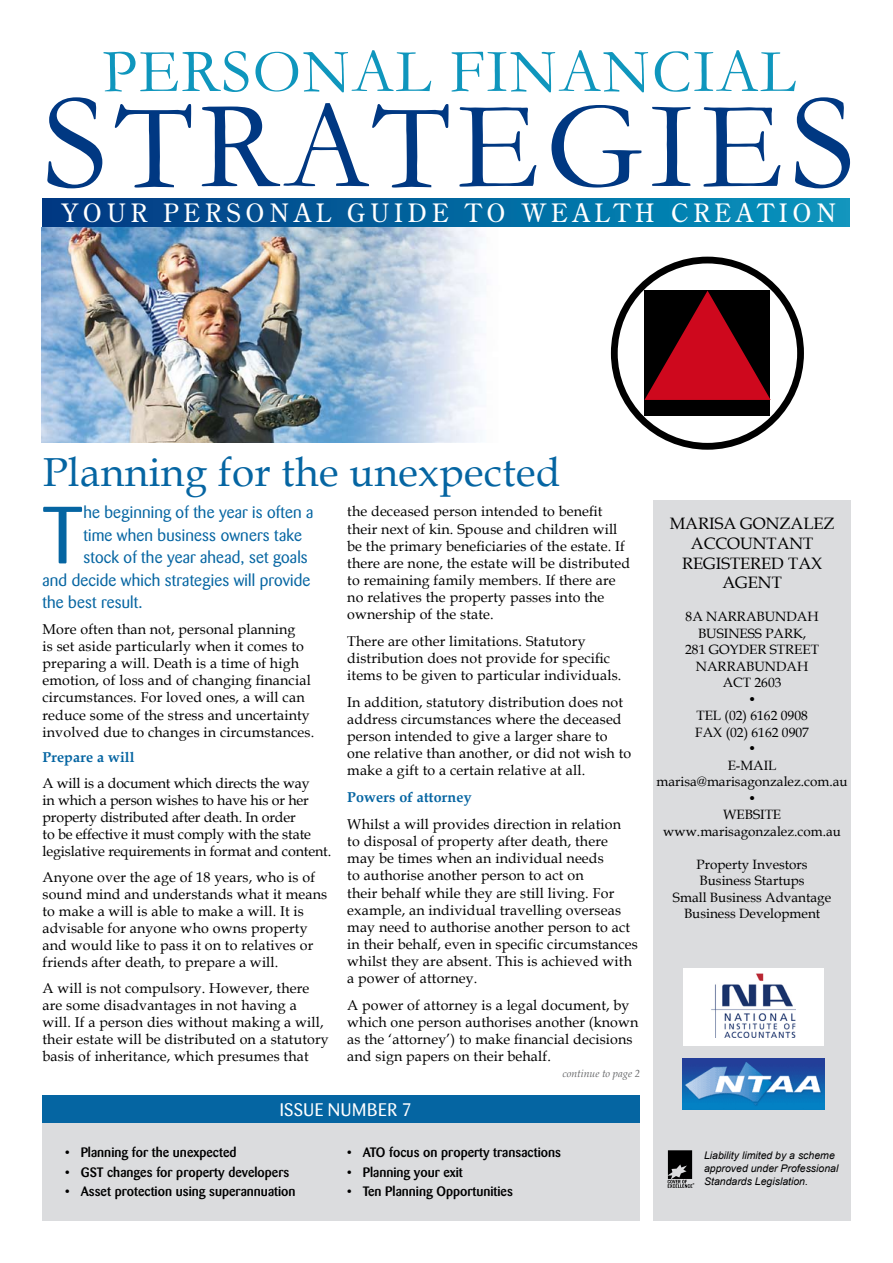
<style>
.page{position:relative;width:893px;height:1263px;background:#fff}
.page>*{position:absolute;margin:0;border:0;box-sizing:border-box;transform-origin:0 0}
.t1{font:126.45px "Garamond";letter-spacing:.05em;color:#003882}
.t2{font:80.25px "Barmeno";color:#0565a2}
.t3{font:62.1px "Garamond";letter-spacing:.025em;color:#0f96bd}
.t4{font:40.5px "Book Antiqua";letter-spacing:.01em;color:#0565a2}
.t5{font:25.35px "Century Old Style Std";letter-spacing:.2em;color:#fff}
.t6{font:18px "Barmeno";letter-spacing:.04em;color:#fff}
.t7{font:16.5px "Barmeno";letter-spacing:.01em;color:#0565a2}
.t8{font:16.5px/19.8px "Book Antiqua";color:#000;text-align:center}
.t9{font:14.25px/17.1px "Book Antiqua";letter-spacing:.01em;color:#000}
.t10{font:14.25px/17.1px "Book Antiqua";letter-spacing:-.01em;color:#000}
.t11{font:700 14.25px "Book Antiqua";letter-spacing:.01em;color:#0565a2}
.t12{font:13.5px/16.5px "Book Antiqua";color:#000;text-align:center}
.t13{font:500 13.5px "Barmeno";color:#000}
.t14{font:italic 10.5px/12.6px "Arial";color:#000}
.t15{font:italic 10.5px "Book Antiqua";color:#646567}
.s1{font-size:137.85px}
</style>
<div class="page">
<div style="left:653px;top:500px;width:197px;height:720px;background:#dbdcde"></div>
<div style="left:43px;top:1107px;width:597px;height:113px;background:#dbdcde"></div>
<div style="left:43px;top:1095px;width:597px;height:28px;background:#0565a2"></div>
<div style="left:684px;top:968px;width:140px;height:77px;background:#fff"></div>
<img style="left:42px;top:227px;width:441px;height:215px">
<div style="left:42px;top:198px;width:807px;height:29px;background:linear-gradient(to right,#003680,#0696be)"></div>
<svg style="left:668px;top:1150px;width:26px;height:38px"></svg>
<div style="left:644px;top:290px;width:126px;height:126px;background:#000"></div>
<div style="left:611px;top:257px;width:193px;height:193px;border:7px solid #000;border-radius:50%"></div>
<svg style="left:644px;top:291px;width:127px;height:109px"></svg>
<img style="left:711px;top:974px;width:85px;height:63px">
<img style="left:682px;top:1058px;width:142px;height:52px">
<h3 class="t3" style="left:102px;top:30px;width:695px">PERSONAL FINANCIAL</h3>
<h1 class="t1" style="left:42px;top:61px;width:815px"><span class="s1">S</span>TRATEGIE<span class="s1">S</span></h1>
<h3 class="t5" style="left:62px;top:196px;width:776px">YOUR PERSONAL GUIDE TO WEALTH CREATION</h3>
<h3 class="t4" style="left:43px;top:444px;width:519px">Planning for the unexpected</h3>
<h2 class="t2" style="left:43px;top:489px;width:42px">T</h2>
<p class="t7" style="left:83px;top:503px;width:232px">he beginning of the year is often a</p>
<p class="t7" style="left:83px;top:526px;width:220px">time when business owners take</p>
<p class="t7" style="left:83px;top:548px;width:226px">stock of the year ahead, set goals</p>
<p class="t7" style="left:43px;top:571px;width:269px">and decide which strategies will provide</p>
<p class="t7" style="left:43px;top:593px;width:102px">the best result.</p>
<p class="t9" style="left:43px;top:620px;width:273px">More often than not, personal planning<br>is set aside particularly when it comes to preparing a will. Death is a time of high emotion, of loss and of changing financial circumstances. For loved ones, a will can reduce some of the stress and uncertainty involved due to changes in circumstances.</p>
<p class="t11" style="left:43px;top:748px;width:94px">Prepare a will</p>
<p class="t10" style="left:43px;top:774px;width:290px">A will is a document which directs the way<br>in which a person wishes to have his or her property distributed after death. In order<br>to be effective it must comply with the state legislative requirements in format and content.</p>
<p class="t9" style="left:43px;top:868px;width:286px">Anyone over the age of 18 years, who is of sound mind and understands what it means to make a will is able to make a will. It is advisable for anyone who owns property and would like to pass it on to relatives or friends after death, to prepare a will.</p>
<p class="t9" style="left:43px;top:979px;width:288px">A will is not compulsory. However, there are some disadvantages in not having a<br>will. If a person dies without making a will, their estate will be distributed on a statutory basis of inheritance, which presumes that</p>
<p class="t9" style="left:347px;top:503px;width:284px">the deceased person intended to benefit their next of kin. Spouse and children will be the primary beneficiaries of the estate. If there are none, the estate will be distributed to remaining family members. If there are no relatives the property passes into the ownership of the state.</p>
<p class="t9" style="left:347px;top:632px;width:276px">There are other limitations. Statutory distribution does not provide for specific items to be given to particular individuals.</p>
<p class="t9" style="left:347px;top:693px;width:286px">In addition, statutory distribution does not address circumstances where the deceased person intended to give a larger share to one relative than another, or did not wish to make a gift to a certain relative at all.</p>
<p class="t11" style="left:347px;top:788px;width:126px">Powers of attorney</p>
<p class="t9" style="left:347px;top:815px;width:292px">Whilst a will provides direction in relation<br>to disposal of property after death, there may be times when an individual needs<br>to authorise another person to act on<br>their behalf while they are still living. For example, an individual travelling overseas may need to authorise another person to act in their behalf, even in specific circumstances whilst they are absent. This is achieved with a power of attorney.</p>
<p class="t9" style="left:347px;top:996px;width:293px">A power of attorney is a legal document, by which one person authorises another (known as the ‘attorney’) to make financial decisions and sign papers on their behalf.</p>
<p class="t15" style="left:562px;top:1066px;width:79px">continue to page 2</p>
<p class="t6" style="left:280px;top:1099px;width:133px">ISSUE NUMBER 7</p>
<p class="t13" style="left:65px;top:1144px;width:173px">• Planning for the unexpected</p>
<p class="t13" style="left:65px;top:1164px;width:226px">• GST changes for property developers</p>
<p class="t13" style="left:65px;top:1183px;width:232px">• Asset protection using superannuation</p>
<p class="t13" style="left:347px;top:1144px;width:215px">• ATO focus on property transactions</p>
<p class="t13" style="left:347px;top:1164px;width:117px">• Planning your exit</p>
<p class="t13" style="left:347px;top:1183px;width:167px">• Ten Planning Opportunities</p>
<p class="t8" style="left:670px;top:513px;width:166px">MARISA GONZALEZ<br>ACCOUNTANT<br>REGISTERED TAX<br>AGENT</p>
<p class="t12" style="left:656px;top:608px;width:193px">8A NARRABUNDAH<br>BUSINESS PARK,<br>281 GOYDER STREET<br>NARRABUNDAH<br>ACT 2603<br>•<br>TEL (02) 6162 0908<br>FAX (02) 6162 0907<br>•<br>E-MAIL marisa@marisagonzalez.com.au •<br>WEBSITE www.marisagonzalez.com.au</p>
<p class="t12" style="left:673px;top:855px;width:160px">Property Investors<br>Business Startups<br>Small Business Advantage<br>Business Development</p>
<p class="t14" style="left:704px;top:1149px;width:136px">Liability limited by a scheme approved under Professional<br>Standards Legislation.</p>
</div>
